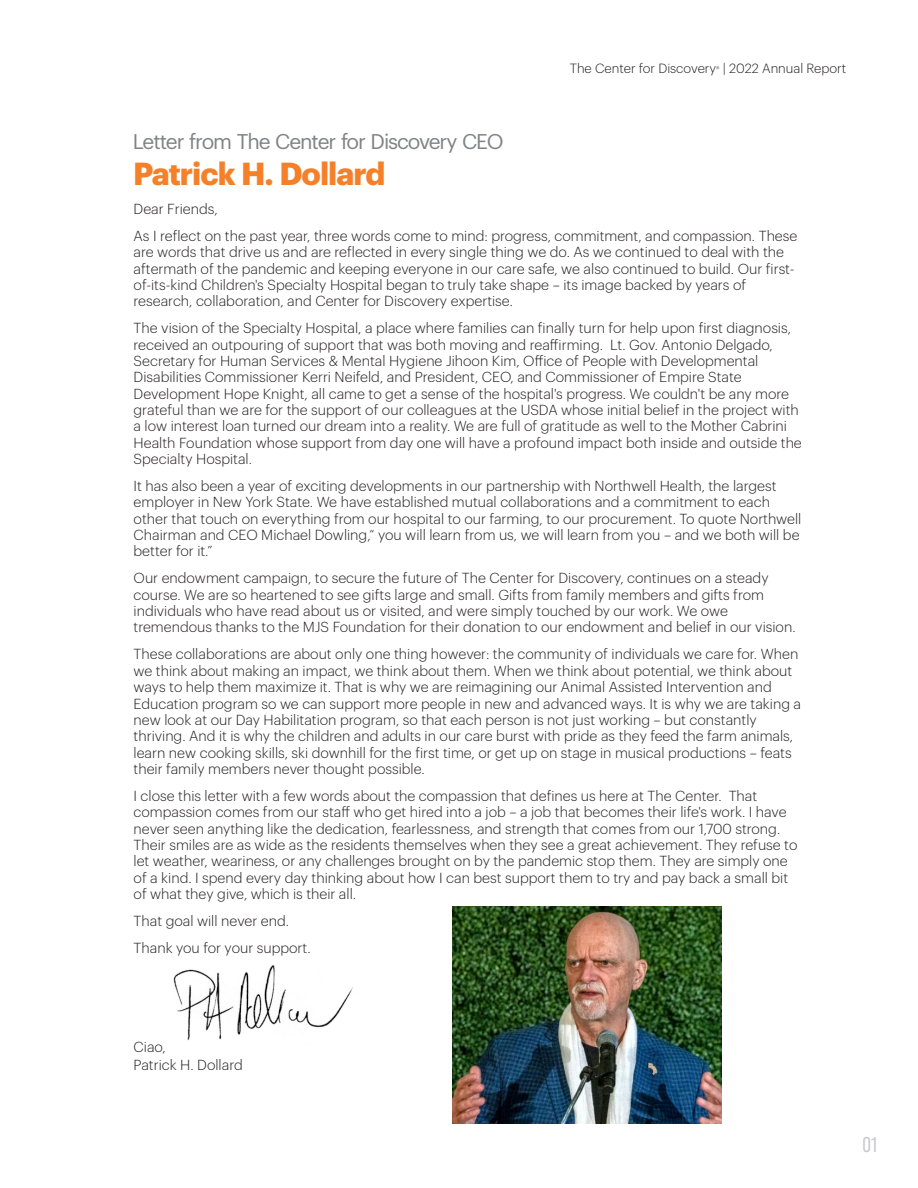
<style>
.page{position:relative;width:918px;height:1188px;background:#fff}
.page>*{position:absolute;margin:0;border:0;box-sizing:border-box;transform-origin:0 0}
.t1{font:700 31.2px "Graphik";letter-spacing:-.03em;color:#f5802a}
.t2{font:21.3px "Bebas Neue Pro";color:rgb(147 149 152/.5)}
.t3{font:20.85px "Graphik";letter-spacing:-.055em;color:#808285}
.t4{font:300 14.25px/16.4px "Graphik";color:#231f20}
.t5{font:300 13.05px "Graphik";color:#231f20}
</style>
<div class="page">
<img style="left:173px;top:965px;width:180px;height:75px">
<img style="left:452px;top:906px;width:270px;height:217px">
<p class="t5" style="left:570px;top:62px;width:278px">The Center for Discovery<sup>®</sup> | 2022 Annual Report</p>
<h3 class="t3" style="left:133px;top:132px;width:372px">Letter from The Center for Discovery CEO</h3>
<h1 class="t1" style="left:133px;top:159px;width:254px">Patrick H. Dollard</h1>
<p class="t4" style="left:134px;top:196px;width:665px;line-height:27px">Dear Friends,<br>As I reflect on the past year, three words come to mind: progress, commitment, and compassion. These</p>
<p class="t4" style="left:134px;top:245px;width:662px">are words that drive us and are reflected in every single thing we do. As we continued to deal with the aftermath of the pandemic and keeping everyone in our care safe, we also continued to build. Our first&shy;of-its-kind Children's Specialty Hospital began to truly take shape – its image backed by years of research, collaboration, and Center for Discovery expertise.</p>
<p class="t4" style="left:134px;top:321px;width:670px">The vision of the Specialty Hospital, a place where families can finally turn for help upon first diagnosis, received an outpouring of support that was both moving and reaffirming. Lt. Gov. Antonio Delgado, Secretary for Human Services &amp; Mental Hygiene Jihoon Kim, Office of People with Developmental Disabilities Commissioner Kerri Neifeld, and President, CEO, and Commissioner of Empire State Development Hope Knight, all came to get a sense of the hospital's progress. We couldn't be any more grateful than we are for the support of our colleagues at the USDA whose initial belief in the project with a low interest loan turned our dream into a reality. We are full of gratitude as well to the Mother Cabrini Health Foundation whose support from day one will have a profound impact both inside and outside the Specialty Hospital.</p>
<p class="t4" style="left:134px;top:478px;width:669px">It has also been a year of exciting developments in our partnership with Northwell Health, the largest employer in New York State. We have established mutual collaborations and a commitment to each other that touch on everything from our hospital to our farming, to our procurement. To quote Northwell Chairman and CEO Michael Dowling,“ you will learn from us, we will learn from you – and we both will be better for it.”</p>
<p class="t4" style="left:134px;top:571px;width:664px">Our endowment campaign, to secure the future of The Center for Discovery, continues on a steady course. We are so heartened to see gifts large and small. Gifts from family members and gifts from individuals who have read about us or visited, and were simply touched by our work. We owe tremendous thanks to the MJS Foundation for their donation to our endowment and belief in our vision.</p>
<p class="t4" style="left:134px;top:647px;width:669px">These collaborations are about only one thing however: the community of individuals we care for. When we think about making an impact, we think about them. When we think about potential, we think about ways to help them maximize it. That is why we are reimagining our Animal Assisted Intervention and Education program so we can support more people in new and advanced ways. It is why we are taking a new look at our Day Habilitation program, so that each person is not just working – but constantly thriving. And it is why the children and adults in our care burst with pride as they feed the farm animals, learn new cooking skills, ski downhill for the first time, or get up on stage in musical productions – feats their family members never thought possible.</p>
<p class="t4" style="left:134px;top:788px;width:665px">I close this letter with a few words about the compassion that defines us here at The Center. That compassion comes from our staff who get hired into a job – a job that becomes their life's work. I have never seen anything like the dedication, fearlessness, and strength that comes from our 1,700 strong.<br>Their smiles are as wide as the residents themselves when they see a great achievement. They refuse to let weather, weariness, or any challenges brought on by the pandemic stop them. They are simply one of a kind. I spend every day thinking about how I can best support them to try and pay back a small bit of what they give, which is their all.</p>
<p class="t4" style="left:134px;top:908px;width:179px;line-height:27px">That goal will never end.<br>Thank you for your support.</p>
<p class="t4" style="left:134px;top:1039px;width:111px;line-height:18px">Ciao,<br>Patrick H. Dollard</p>
<h2 class="t2" style="left:863px;top:1130px;width:16px">01</h2>
</div>
